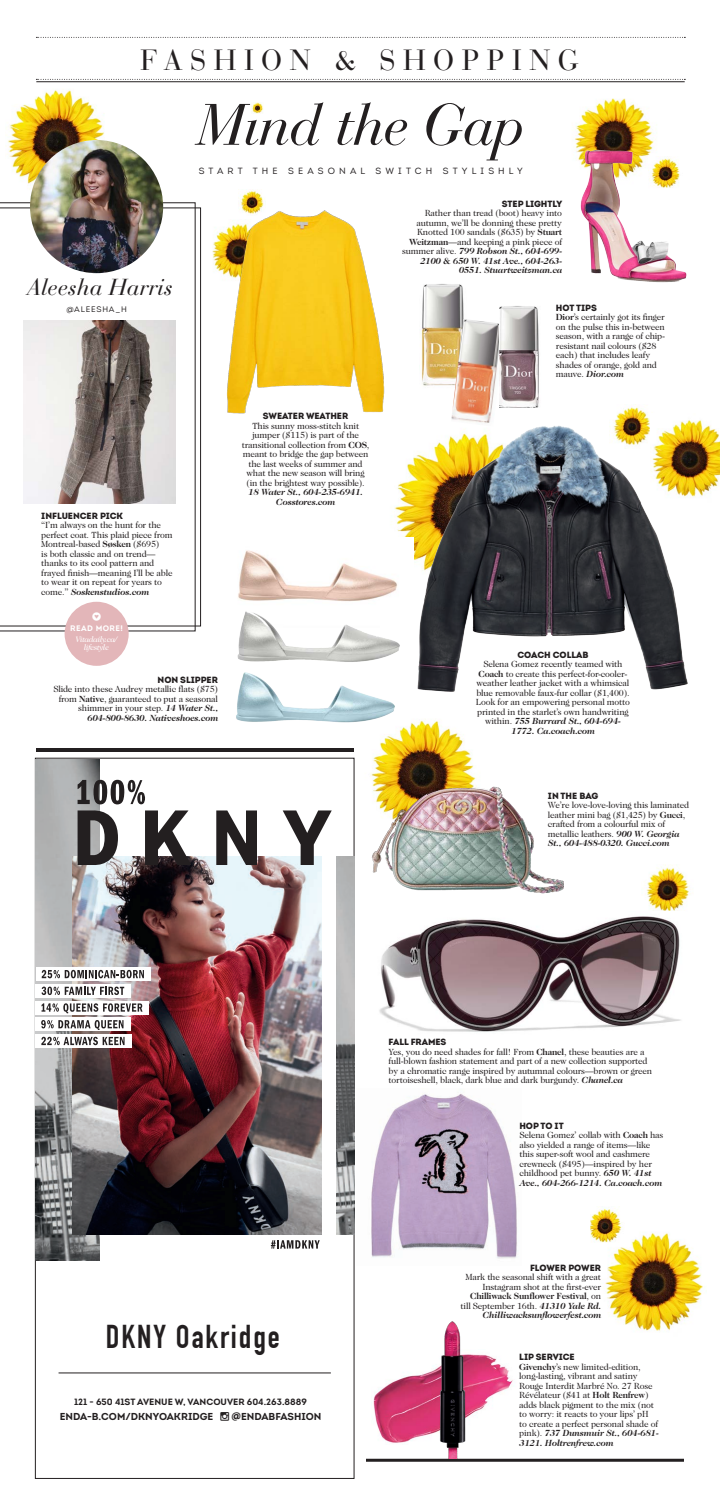
<style>
.page{position:relative;width:720px;height:1512px;background:#fff}
.page>*{position:absolute;margin:0;border:0;box-sizing:border-box;transform-origin:0 0}
.t1{font:italic 58px "Bauer Bodoni";letter-spacing:-.025em;color:#231f20}
.t2{font:700 32.3px "DIN Condensed";letter-spacing:.06em;color:#231f20}
.t3{font:29px "Bauer Bodoni";letter-spacing:.26em;color:#231f20}
.t4{font:italic 23px "Bauer Bodoni";color:#231f20}
.t5{font:700 10.1px "Intro";color:#231f20}
.t6{font:700 9.1px "Intro";color:#231f20}
.t7{font:9px/9.5px "Caslon Two Twenty Four";letter-spacing:-.02em;color:#231f20}
.t8{font:900 9px "Intro";letter-spacing:-.005em;color:#231f20}
.t9{font:italic 700 9px/9.5px "Caslon Two Twenty Four";letter-spacing:-.02em;color:#231f20;text-align:center}
.t10{font:9px "Intro";letter-spacing:.46em;color:#231f20}
.t11{font:italic 8px/8px "Caslon Two Twenty Four";letter-spacing:-.04em;color:#fff;text-align:center}
.t12{font:8px "Intro";letter-spacing:.1em;color:#231f20}
.t13{font:700 8px "Intro";letter-spacing:.05em;color:#fff}
.s1{font-weight:700}
.s2{font-weight:700;font-style:italic}
</style>
<div class="page">
<img style="left:646px;top:865px;width:45px;height:46px">
<img style="left:8px;top:82px;width:109px;height:116px">
<img style="left:602px;top:1232px;width:101px;height:99px">
<img style="left:370px;top:720px;width:106px;height:65px">
<img style="left:587px;top:98px;width:54px;height:12px">
<img style="left:212px;top:230px;width:11px;height:50px">
<img style="left:394px;top:457px;width:20px;height:80px">
<img style="left:238px;top:550px;width:159px;height:52px">
<img style="left:237px;top:611px;width:163px;height:51px">
<svg style="left:196px;top:207px;width:5px;height:419px"></svg>
<svg style="left:0;top:202px;width:196px;height:429px"></svg>
<img style="left:23px;top:321px;width:153px;height:182px">
<hr style="left:366px;top:1459px;width:318px;height:3px;background:#231f20">
<svg style="left:36px;top:79px;width:649px;height:1px"></svg>
<svg style="left:36px;top:37px;width:649px;height:1px"></svg>
<hr style="left:36px;top:81px;width:649px;height:1px;background:#231f20">
<img style="left:36px;top:759px;width:63px;height:501px">
<img style="left:72px;top:857px;width:250px;height:378px">
<div style="left:36px;top:967px;width:115px;height:14px;background:#fff"></div>
<svg style="left:42px;top:970px;width:102px;height:8px"></svg>
<div style="left:36px;top:984px;width:95px;height:14px;background:#fff"></div>
<svg style="left:42px;top:987px;width:82px;height:8px"></svg>
<div style="left:36px;top:1001px;width:113px;height:13px;background:#fff"></div>
<svg style="left:42px;top:1003px;width:101px;height:10px"></svg>
<div style="left:36px;top:1017px;width:95px;height:14px;background:#fff"></div>
<svg style="left:41px;top:1020px;width:83px;height:10px"></svg>
<svg style="left:36px;top:1034px;width:96px;height:14px"></svg>
<svg style="left:41px;top:1037px;width:84px;height:8px"></svg>
<img style="left:336px;top:857px;width:18px;height:378px">
<svg style="left:216px;top:810px;width:41px;height:55px"></svg>
<svg style="left:283px;top:810px;width:49px;height:55px"></svg>
<svg style="left:78px;top:780px;width:113px;height:85px"></svg>
<svg style="left:271px;top:1240px;width:49px;height:9px"></svg>
<hr style="left:59px;top:1372px;width:272px;height:1px;background:#231f20">
<hr style="left:36px;top:748px;width:318px;height:4px;background:#231f20">
<img style="left:30px;top:140px;width:133px;height:133px;border-radius:67px">
<div style="left:65px;top:602px;width:64px;height:64px;background:#e3b6b9;border-radius:50%"></div>
<img style="left:421px;top:284px;width:43px;height:102px">
<img style="left:451px;top:319px;width:55px;height:95px">
<img style="left:499px;top:306px;width:40px;height:101px">
<img style="left:414px;top:414px;width:274px;height:278px">
<img style="left:223px;top:201px;width:162px;height:213px">
<img style="left:236px;top:672px;width:162px;height:56px">
<img style="left:373px;top:1355px;width:140px;height:88px">
<img style="left:414px;top:1321px;width:73px;height:138px">
<img style="left:379px;top:916px;width:302px;height:116px">
<img style="left:575px;top:110px;width:112px;height:173px">
<img style="left:372px;top:785px;width:192px;height:109px">
<img style="left:238px;top:191px;width:27px;height:25px">
<svg style="left:251px;top:102px;width:12px;height:12px"></svg>
<img style="left:648px;top:157px;width:35px;height:33px">
<img style="left:609px;top:404px;width:41px;height:44px">
<img style="left:650px;top:414px;width:70px;height:90px">
<img style="left:590px;top:1207px;width:35px;height:35px">
<img style="left:371px;top:1094px;width:146px;height:165px">
<h3 class="t3" style="left:140px;top:42px;width:440px">FASHION &amp; SHOPPING</h3>
<h1 class="t1" style="left:197px;top:90px;width:330px">Mind the Gap</h1>
<p class="t10" style="left:199px;top:166px;width:325px">START THE SEASONAL SWITCH STYLISHLY</p>
<h3 class="t4" style="left:27px;top:273px;width:147px">Aleesha Harris</h3>
<p class="t12" style="left:66px;top:304px;width:62px">@ALEESHA_H</p>
<p class="t8" style="left:41px;top:510px;width:83px">INFLUENCER PICK</p>
<p class="t7" style="left:41px;top:521px;width:133px">“I’m always on the hunt for the perfect coat. This plaid piece from<br>Montreal-based <span class="s1">Søsken</span> ($695)<br>is both classic and on trend— thanks to its cool pattern and frayed finish—meaning I’ll be able to wear it on repeat for years to come.” <span class="s2">Soskenstudios.com</span></p>
<p class="t13" style="left:70px;top:623px;width:54px">READ MORE!</p>
<p class="t11" style="left:76px;top:636px;width:43px">Vitadaily.ca/ lifestyle</p>
<p class="t8" style="left:158px;top:674px;width:62px">NON SLIPPER</p>
<p class="t7" style="left:53px;top:684px;width:166px;text-align:right">Slide into these Audrey metallic flats ($75) from <span class="s1">Native</span>, guaranteed to put a seasonal shimmer in your step. <span class="s2">14 Water St., 604-800-8630. Nativeshoes.com</span></p>
<p class="t8" style="left:263px;top:410px;width:87px">SWEATER WEATHER</p>
<p class="t7" style="left:242px;top:421px;width:129px;text-align:center">This sunny moss-stitch knit jumper ($115) is part of the transitional collection from <span class="s1">COS</span>, meant to bridge the gap between the last weeks of summer and what the new season will bring (in the brightest way possible).</p>
<p class="t9" style="left:248px;top:487px;width:116px">18 Water St., 604-235-6941.<br>Cosstores.com</p>
<p class="t8" style="left:502px;top:197px;width:62px">STEP LIGHTLY</p>
<p class="t7" style="left:402px;top:208px;width:161px;text-align:right">Rather than tread (boot) heavy into autumn, we’ll be donning these pretty Knotted 100 sandals ($635) by <span class="s1">Stuart Weitzman</span>—and keeping a pink piece of summer alive. <span class="s2">799 Robson St., 604-699- 2100 &amp; 650 W. 41st Ave., 604-263- 0551. Stuartweitzman.ca</span></p>
<p class="t8" style="left:556px;top:302px;width:42px">HOT TIPS</p>
<p class="t7" style="left:556px;top:312px;width:111px"><span class="s1">Dior</span>’s certainly got its finger on the pulse this in-between season, with a range of chip&shy;resistant nail colours ($28 each) that includes leafy shades of orange, gold and mauve. <span class="s2">Dior.com</span></p>
<p class="t8" style="left:518px;top:648px;width:72px">COACH COLLAB</p>
<p class="t7" style="left:476px;top:659px;width:156px;text-align:center">Selena Gomez recently teamed with <span class="s1">Coach</span> to create this perfect-for-cooler&shy;weather leather jacket with a whimsical blue removable faux-fur collar ($1,400).<br>Look for an empowering personal motto printed in the starlet’s own handwriting within. <span class="s2">755 Burrard St., 604-694- 1772. Ca.coach.com</span></p>
<p class="t8" style="left:548px;top:789px;width:52px">IN THE BAG</p>
<p class="t7" style="left:548px;top:800px;width:143px">We’re love-love-loving this laminated leather mini bag ($1,425) by <span class="s1">Gucci</span>, crafted from a colourful mix of metallic leathers. <span class="s2">900 W. Georgia St., 604-488-0320. Gucci.com</span></p>
<h2 class="t2" style="left:106px;top:1325px;width:176px">DKNY Oakridge</h2>
<p class="t6" style="left:74px;top:1396px;width:234px">121 - 650 41ST AVENUE W, VANCOUVER 604.263.8889</p>
<p class="t5" style="left:60px;top:1410px;width:155px">ENDA-B.COM/DKNYOAKRIDGE</p>
<p class="t5" style="left:232px;top:1410px;width:91px">@ENDABFASHION</p>
<p class="t8" style="left:389px;top:1036px;width:59px">FALL FRAMES</p>
<p class="t7" style="left:389px;top:1047px;width:265px">Yes, you do need shades for fall! From <span class="s1">Chanel</span>, these beauties are a full-blown fashion statement and part of a new collection supported by a chromatic range inspired by autumnal colours—brown or green tortoiseshell, black, dark blue and dark burgundy. <span class="s2">Chanel.ca</span></p>
<p class="t8" style="left:519px;top:1120px;width:46px">HOP TO IT</p>
<p class="t7" style="left:519px;top:1130px;width:146px">Selena Gomez’ collab with <span class="s1">Coach</span> has also yielded a range of items—like this super-soft wool and cashmere crewneck ($495)—inspired by her childhood pet bunny. <span class="s2">650 W. 41st Ave., 604-266-1214. Ca.coach.com</span></p>
<p class="t8" style="left:530px;top:1262px;width:73px">FLOWER POWER</p>
<p class="t7" style="left:461px;top:1272px;width:142px;text-align:right">Mark the seasonal shift with a great Instagram shot at the first-ever <span class="s1">Chilliwack Sunflower Festival</span>, on till September 16th. <span class="s2">41310 Yale Rd.<br>Chilliwacksunflowerfest.com</span></p>
<p class="t8" style="left:519px;top:1351px;width:57px">LIP SERVICE</p>
<p class="t7" style="left:519px;top:1362px;width:141px"><span class="s1">Givenchy</span>’s new limited-edition, long-lasting, vibrant and satiny<br>Rouge Interdit Marbré No. 27 Rose<br>Révélateur ($41 at <span class="s1">Holt Renfrew</span>) adds black pigment to the mix (not to worry: it reacts to your lips’ pH<br>to create a perfect personal shade of pink). <span class="s2">737 Dunsmuir St., 604-681-<br>3121. Holtrenfrew.com</span></p>
</div>
